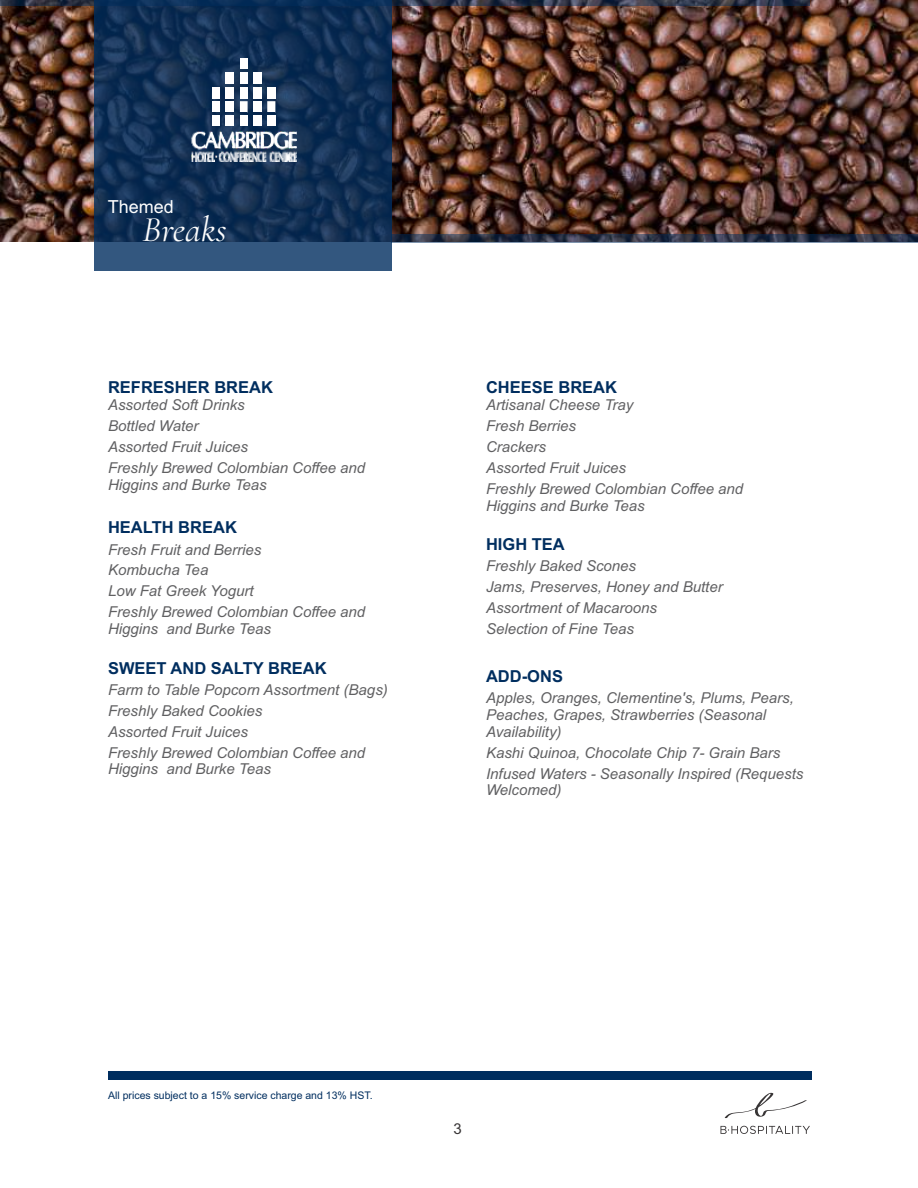
<style>
.page{position:relative;width:918px;height:1188px;background:#fff}
.page>*{position:absolute;margin:0;border:0;box-sizing:border-box;transform-origin:0 0}
.t1{font:italic 36px "Cormorant Garamond";color:#fefefe}
.t2{font:18px "Arial";color:#fefefe}
.t3{font:700 16.5px "Arial";color:#002e5f}
.t4{font:italic 15px/21px "Arial";color:#606062}
.t5{font:15px "Arial";color:#373435}
.t6{font:10.5px "Arial";color:#002e5f}
</style>
<div class="page">
<img style="left:0;top:0;width:918px;height:241px">
<div style="left:0;top:0;width:810px;height:6px;background:#002e5f;opacity:.5"></div>
<div style="left:94px;top:0;width:297px;height:271px;background:#002e5f;opacity:.8"></div>
<div style="left:108px;top:1071px;width:704px;height:9px;background:#002e5f"></div>
<img style="left:190px;top:129px;width:106px;height:33px">
<div style="left:226px;top:73px;width:8px;height:11px;background:#fff"></div>
<div style="left:253px;top:73px;width:9px;height:11px;background:#fff"></div>
<div style="left:226px;top:87px;width:8px;height:11px;background:#fff"></div>
<div style="left:267px;top:87px;width:8px;height:11px;background:#fff"></div>
<div style="left:253px;top:87px;width:9px;height:11px;background:#fff"></div>
<svg style="left:267px;top:101px;width:9px;height:12px"></svg>
<div style="left:226px;top:101px;width:8px;height:11px;background:#fff"></div>
<div style="left:253px;top:101px;width:9px;height:11px;background:#fff"></div>
<div style="left:226px;top:115px;width:8px;height:11px;background:#fff"></div>
<div style="left:253px;top:115px;width:9px;height:11px;background:#fff"></div>
<div style="left:267px;top:115px;width:8px;height:11px;background:#fff"></div>
<div style="left:240px;top:73px;width:8px;height:11px;background:#fff"></div>
<div style="left:240px;top:87px;width:8px;height:11px;background:#fff"></div>
<div style="left:212px;top:87px;width:8px;height:11px;background:#fff"></div>
<svg style="left:240px;top:101px;width:8px;height:12px"></svg>
<div style="left:240px;top:58px;width:8px;height:11px;background:#fff"></div>
<div style="left:212px;top:101px;width:8px;height:11px;background:#fff"></div>
<div style="left:212px;top:115px;width:8px;height:11px;background:#fff"></div>
<div style="left:240px;top:115px;width:8px;height:11px;background:#fff"></div>
<svg style="left:725px;top:1093px;width:82px;height:25px"></svg>
<svg style="left:720px;top:1126px;width:90px;height:8px"></svg>
<div style="left:391px;top:235px;width:527px;height:8px;background:#002e5f;opacity:.5"></div>
<p class="t2" style="left:108px;top:200px;width:68px">Themed</p>
<h1 class="t1" style="left:143px;top:208px;width:85px">Breaks</h1>
<p class="t3" style="left:108px;top:381px;width:166px">REFRESHER BREAK</p>
<p class="t4" style="left:108px;top:396px;width:259px">Assorted Soft Drinks<br>Bottled Water<br>Assorted Fruit Juices<br>Freshly Brewed Colombian Coffee and</p>
<p class="t4" style="left:108px;top:475px;width:160px">Higgins and Burke Teas</p>
<p class="t3" style="left:108px;top:521px;width:130px">HEALTH BREAK</p>
<p class="t4" style="left:108px;top:540px;width:259px">Fresh Fruit and Berries<br>Kombucha Tea<br>Low Fat Greek Yogurt<br>Freshly Brewed Colombian Coffee and</p>
<p class="t4" style="left:108px;top:620px;width:164px">Higgins and Burke Teas</p>
<p class="t3" style="left:108px;top:662px;width:220px">SWEET AND SALTY BREAK</p>
<p class="t4" style="left:108px;top:680px;width:281px">Farm to Table Popcorn Assortment (Bags)<br>Freshly Baked Cookies<br>Assorted Fruit Juices<br>Freshly Brewed Colombian Coffee and</p>
<p class="t4" style="left:108px;top:760px;width:164px">Higgins and Burke Teas</p>
<p class="t3" style="left:486px;top:381px;width:133px">CHEESE BREAK</p>
<p class="t4" style="left:486px;top:396px;width:259px">Artisanal Cheese Tray<br>Fresh Berries<br>Crackers<br>Assorted Fruit Juices<br>Freshly Brewed Colombian Coffee and</p>
<p class="t4" style="left:486px;top:496px;width:160px">Higgins and Burke Teas</p>
<p class="t3" style="left:486px;top:538px;width:80px">HIGH TEA</p>
<p class="t4" style="left:486px;top:557px;width:238px">Freshly Baked Scones<br>Jams, Preserves, Honey and Butter<br>Assortment of Macaroons<br>Selection of Fine Teas</p>
<p class="t3" style="left:486px;top:670px;width:78px">ADD-ONS</p>
<p class="t4" style="left:486px;top:691px;width:309px;line-height:16.8px">Apples, Oranges, Clementine's, Plums, Pears,<br>Peaches, Grapes, Strawberries (Seasonal<br>Availability)</p>
<p class="t4" style="left:486px;top:743px;width:319px">Kashi Quinoa, Chocolate Chip 7- Grain Bars<br>Infused Waters - Seasonally Inspired (Requests</p>
<p class="t4" style="left:486px;top:781px;width:77px">Welcomed)</p>
<p class="t6" style="left:108px;top:1091px;width:266px">All prices subject to a 15% service charge and 13% HST.</p>
<p class="t5" style="left:453px;top:1123px;width:10px">3</p>
</div>
